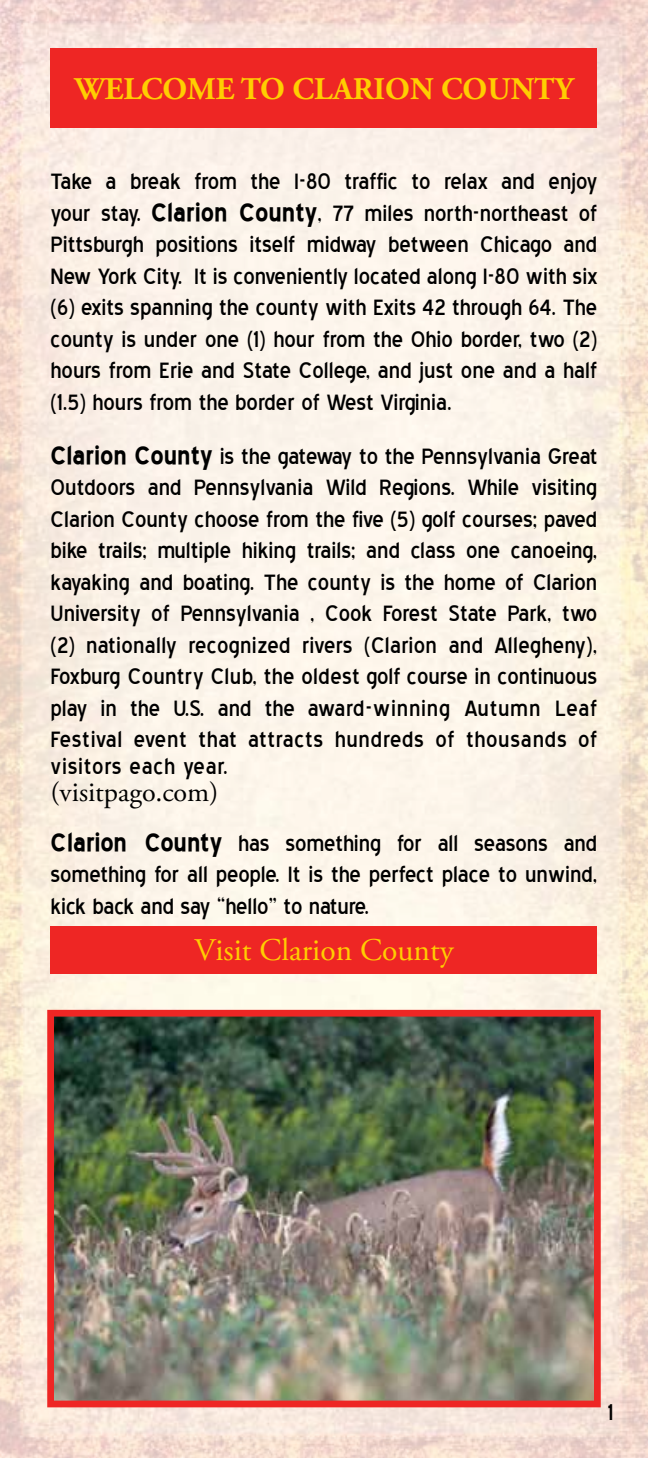
<style>
.page{position:relative;width:648px;height:1458px;background:#fff}
.page>*{position:absolute;margin:0;border:0;box-sizing:border-box;transform-origin:0 0}
.t1{font:700 31.5px "Adobe Garamond Pro";color:#ffce01}
.t2{font:31.5px "Adobe Garamond Pro";color:#ffce01}
.t3{font:28.12px/31.5px "Blue Highway";color:#000;text-align:justify}
.t4{font:28.12px "Blue Highway";letter-spacing:.025em;color:#000}
.t5{font:28.12px "Adobe Garamond Pro";color:#000}
.s1{font-weight:700;font-size:31.5px}
</style>
<div class="page">
<img style="left:0;top:0;width:648px;height:1458px">
<div style="left:51px;top:49px;width:546px;height:79px;background:#ee2624"></div>
<div style="left:51px;top:926px;width:546px;height:48px;background:#ee2624"></div>
<img style="left:55px;top:1018px;width:538px;height:381px">
<div style="left:47px;top:1010px;width:554px;height:397px;border:7px solid #ee2624"></div>
<p class="t1" style="left:75px;top:71px;width:500px">WELCOME TO CLARION COUNTY</p>
<p class="t3" style="left:51px;top:166px;width:548px">Take a break from the I-80 traffic to relax and enjoy your stay. <span class="s1">Clarion County</span>, 77 miles north-northeast of Pittsburgh positions itself midway between Chicago and New York City. It is conveniently located along I-80 with six (6) exits spanning the county with Exits 42 through 64. The county is under one (1) hour from the Ohio border, two (2) hours from Erie and State College, and just one and a half (1.5) hours from the border of West Virginia.</p>
<p class="t3" style="left:51px;top:441px;width:548px"><span class="s1">Clarion County</span> is the gateway to the Pennsylvania Great Outdoors and Pennsylvania Wild Regions. While visiting Clarion County choose from the five (5) golf courses; paved bike trails; multiple hiking trails; and class one canoeing, kayaking and boating. The county is the home of Clarion University of Pennsylvania , Cook Forest State Park, two (2) nationally recognized rivers (Clarion and Allegheny), Foxburg Country Club, the oldest golf course in continuous play in the U.S. and the award-winning Autumn Leaf Festival event that attracts hundreds of thousands of</p>
<p class="t4" style="left:51px;top:755px;width:179px">visitors each year.</p>
<p class="t5" style="left:51px;top:776px;width:169px">(visitpago.com)</p>
<p class="t3" style="left:51px;top:828px;width:548px"><span class="s1">Clarion County</span> has something for all seasons and something for all people. It is the perfect place to unwind, kick back and say “hello” to nature.</p>
<p class="t2" style="left:195px;top:931px;width:260px">Visit Clarion County</p>
<p class="t3" style="left:608px;top:1397px;width:7px">1</p>
</div>
